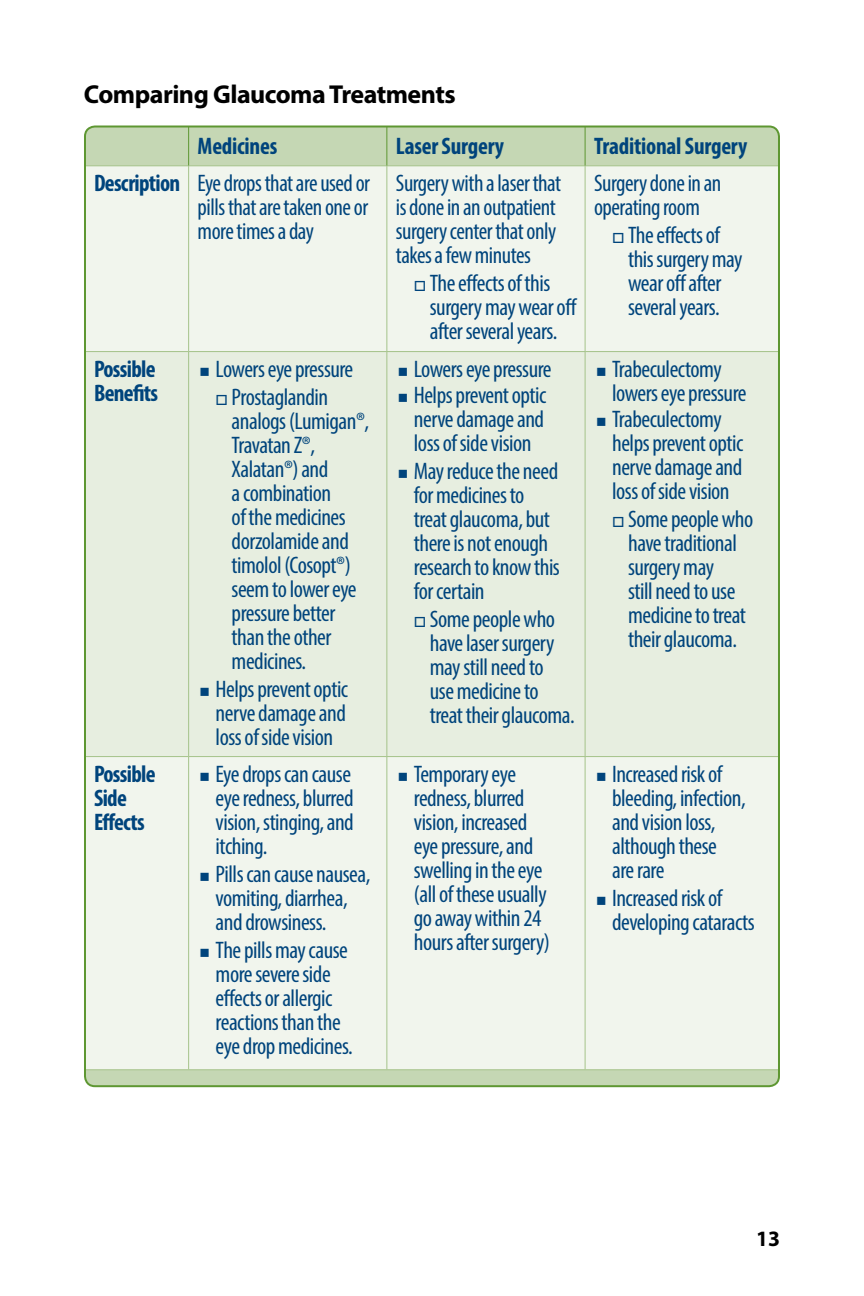
<style>
.page{position:relative;width:864px;height:1296px;background:#fff}
.page>*{position:absolute;margin:0;border:0;box-sizing:border-box;transform-origin:0 0}
.t1{font:700 26px "Myriad Pro";letter-spacing:-.02em;color:#000}
.t2{font:condensed 24px/24px "Myriad Pro";letter-spacing:-.02em;color:#00447c}
.t3{font:700 condensed 24px "Myriad Pro";letter-spacing:-.01em;color:#00447c}
.t4{font:700 condensed 24px/24px "Myriad Pro";letter-spacing:-.03em;color:#00447c}
.t5{font:700 22px "Myriad Pro";color:#000}
.s1{font-weight:700}
</style>
<div class="page">
<div style="left:85px;top:126px;width:694px;height:960px;background:#c5d7b4;border-radius:10px"></div>
<div style="left:87px;top:166px;width:690px;height:903px;background:#f1f5ed"></div>
<div style="left:87px;top:352px;width:690px;height:404px;background:#e7eee0"></div>
<hr style="left:85px;top:165px;width:104px;height:1px;background:#a5c38a">
<hr style="left:188px;top:166px;width:1px;height:185px;background:#a5c38a">
<hr style="left:189px;top:165px;width:198px;height:1px;background:#a5c38a">
<hr style="left:387px;top:165px;width:198px;height:1px;background:#a5c38a">
<hr style="left:387px;top:166px;width:1px;height:185px;background:#a5c38a">
<hr style="left:585px;top:166px;width:1px;height:185px;background:#a5c38a">
<hr style="left:585px;top:165px;width:194px;height:1px;background:#a5c38a">
<hr style="left:85px;top:351px;width:104px;height:1px;background:#a5c38a">
<hr style="left:188px;top:352px;width:1px;height:404px;background:#a5c38a">
<hr style="left:188px;top:757px;width:1px;height:313px;background:#a5c38a">
<hr style="left:189px;top:351px;width:198px;height:1px;background:#a5c38a">
<hr style="left:387px;top:351px;width:198px;height:1px;background:#a5c38a">
<hr style="left:387px;top:352px;width:1px;height:404px;background:#a5c38a">
<hr style="left:387px;top:757px;width:1px;height:313px;background:#a5c38a">
<hr style="left:585px;top:352px;width:1px;height:404px;background:#a5c38a">
<hr style="left:585px;top:757px;width:1px;height:313px;background:#a5c38a">
<hr style="left:585px;top:351px;width:194px;height:1px;background:#a5c38a">
<hr style="left:85px;top:756px;width:104px;height:1px;background:#a5c38a">
<hr style="left:85px;top:1069px;width:104px;height:1px;background:#a5c38a">
<hr style="left:189px;top:756px;width:198px;height:1px;background:#a5c38a">
<hr style="left:387px;top:756px;width:198px;height:1px;background:#a5c38a">
<hr style="left:189px;top:1069px;width:198px;height:1px;background:#a5c38a">
<hr style="left:387px;top:1069px;width:198px;height:1px;background:#a5c38a">
<hr style="left:585px;top:756px;width:194px;height:1px;background:#a5c38a">
<hr style="left:585px;top:1069px;width:194px;height:1px;background:#a5c38a">
<hr style="left:188px;top:126px;width:1px;height:40px;background:#5e9732">
<hr style="left:387px;top:126px;width:1px;height:40px;background:#5e9732">
<hr style="left:585px;top:126px;width:1px;height:40px;background:#5e9732">
<svg style="left:415px;top:281px;width:10px;height:10px"></svg>
<svg style="left:613px;top:233px;width:10px;height:10px"></svg>
<svg style="left:201px;top:368px;width:8px;height:8px"></svg>
<svg style="left:217px;top:394px;width:10px;height:11px"></svg>
<svg style="left:201px;top:688px;width:8px;height:8px"></svg>
<svg style="left:399px;top:368px;width:8px;height:8px"></svg>
<svg style="left:399px;top:394px;width:8px;height:8px"></svg>
<svg style="left:399px;top:470px;width:8px;height:8px"></svg>
<svg style="left:415px;top:616px;width:10px;height:11px"></svg>
<svg style="left:597px;top:368px;width:8px;height:8px"></svg>
<svg style="left:597px;top:418px;width:8px;height:8px"></svg>
<svg style="left:613px;top:516px;width:10px;height:11px"></svg>
<svg style="left:201px;top:773px;width:8px;height:8px"></svg>
<svg style="left:201px;top:873px;width:8px;height:8px"></svg>
<svg style="left:201px;top:949px;width:8px;height:8px"></svg>
<svg style="left:399px;top:773px;width:8px;height:8px"></svg>
<svg style="left:597px;top:773px;width:8px;height:8px"></svg>
<svg style="left:597px;top:897px;width:8px;height:8px"></svg>
<p class="t1" style="left:84px;top:78px;width:373px">Comparing Glaucoma Treatments</p>
<p class="t3" style="left:198px;top:131px;width:81px">Medicines</p>
<p class="t3" style="left:396px;top:131px;width:110px">Laser Surgery</p>
<p class="t3" style="left:594px;top:131px;width:155px">Traditional Surgery</p>
<p class="t2" style="left:198px;top:171px;width:174px;text-align:justify;text-indent:-104px"><span class="s1">Description</span> Eye drops that are used or pills that are taken one or more times a day</p>
<p class="t2" style="left:396px;top:171px;width:167px">Surgery with a laser that is done in an outpatient surgery center that only takes a few minutes</p>
<p class="t2" style="left:430px;top:271px;width:149px">The effects of this surgery may wear off after several years.</p>
<p class="t2" style="left:594px;top:171px;width:129px">Surgery done in an operating room</p>
<p class="t2" style="left:628px;top:223px;width:116px">The effects of this surgery may wear off after several years.</p>
<p class="t4" style="left:94px;top:356px;width:66px">Possible<br>Benefits</p>
<p class="t2" style="left:216px;top:355px;width:139px;line-height:28px;text-align:center">Lowers eye pressure<br>Prostaglandin</p>
<p class="t2" style="left:232px;top:409px;width:139px">analogs (Lumigan®,<br>Travatan Z®,<br>Xalatan®) and<br>a combination<br>of the medicines dorzolamide and timolol (Cosopt®) seem to lower eye pressure better than the other medicines.</p>
<p class="t2" style="left:216px;top:677px;width:134px;text-align:justify">Helps prevent optic nerve damage and loss of side vision</p>
<p class="t4" style="left:94px;top:761px;width:63px">Possible<br>Side<br>Effects</p>
<p class="t2" style="left:216px;top:762px;width:140px;text-align:justify">Eye drops can cause eye redness, blurred vision, stinging, and itching.</p>
<p class="t2" style="left:216px;top:862px;width:156px">Pills can cause nausea, vomiting, diarrhea, and drowsiness.</p>
<p class="t2" style="left:216px;top:938px;width:139px">The pills may cause more severe side effects or allergic reactions than the eye drop medicines.</p>
<p class="t2" style="left:414px;top:356px;width:139px;line-height:24.6px">Lowers eye pressure<br>Helps prevent optic nerve damage and loss of side vision</p>
<p class="t2" style="left:414px;top:459px;width:148px">May reduce the need for medicines to treat glaucoma, but there is not enough research to know this for certain</p>
<p class="t2" style="left:430px;top:607px;width:146px">Some people who have laser surgery may still need to<br>use medicine to treat their glaucoma.</p>
<p class="t2" style="left:612px;top:356px;width:136px">Trabeculectomy lowers eye pressure<br>Trabeculectomy helps prevent optic nerve damage and loss of side vision</p>
<p class="t2" style="left:628px;top:507px;width:127px">Some people who have traditional surgery may<br>still need to use medicine to treat their glaucoma.</p>
<p class="t2" style="left:414px;top:762px;width:138px">Temporary eye redness, blurred vision, increased eye pressure, and swelling in the eye (all of these usually go away within 24 hours after surgery)</p>
<p class="t2" style="left:612px;top:762px;width:135px">Increased risk of bleeding, infection, and vision loss, although these<br>are rare</p>
<p class="t2" style="left:612px;top:886px;width:144px">Increased risk of developing cataracts</p>
<p class="t5" style="left:756px;top:1224px;width:25px">13</p>
</div>
